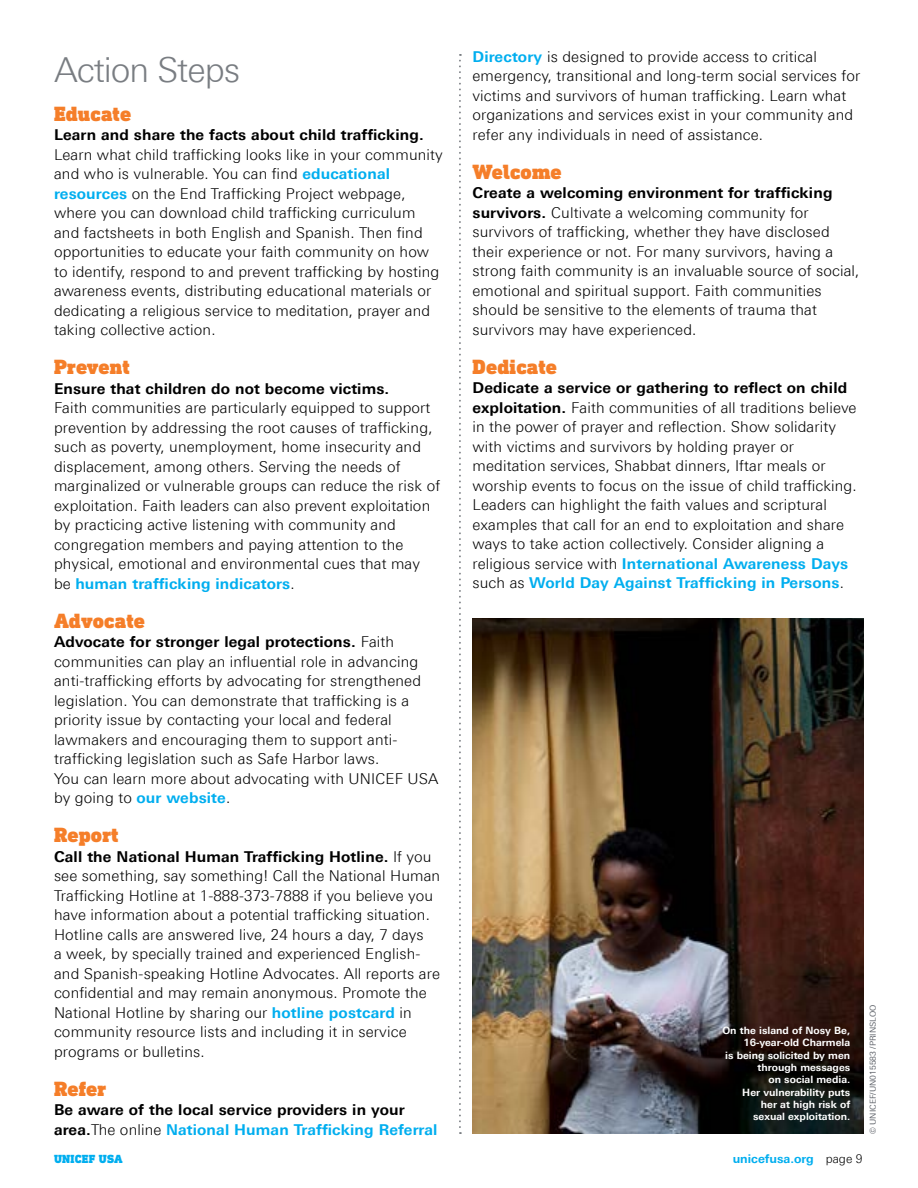
<style>
.page{position:relative;width:918px;height:1188px;background:#fff}
.page>*{position:absolute;margin:0;border:0;box-sizing:border-box;transform-origin:0 0}
.t1{font:300 34.5px "Linotype Univers 330";letter-spacing:-.03em;color:#797d82}
.t2{font:900 21px "DIN Next Slab Pro";letter-spacing:.01em;color:#f57e29}
.t3{font:300 15px/19.5px "Linotype Univers 330";letter-spacing:.01em;color:#000}
.t4{font:700 15px/19.5px "Linotype Univers 630";letter-spacing:.01em;color:#000}
.t5{font:700 15px/19.5px "Linotype Univers 630";letter-spacing:.01em;color:#00aeef}
.t6{font:700 12px "Linotype Univers 630";color:#00aeef}
.t7{font:900 12px "DIN Next Slab Pro";letter-spacing:.02em;color:#00aeef}
.t8{font:700 10.2px/12.3px "Linotype Univers 630";color:#fff;text-align:right}
.t9{font:8.25px "Linotype Univers 430";color:#5f636a}
.s1{font-family:"Linotype Univers 630";font-weight:700;color:#00aeef}
.s2{font-family:"Linotype Univers 330";font-weight:300;color:#000}
.s3{font-family:"Linotype Univers 330";font-weight:300}
.s4{color:#00aeef}
.s5{font-family:"Linotype Univers 630";font-weight:700}
</style>
<div class="page">
<svg style="left:459px;top:54px;width:2px;height:1080px"></svg>
<img style="left:472px;top:618px;width:392px;height:516px">
<h1 class="t1" style="left:54px;top:49px;width:188px">Action Steps</h1>
<h2 class="t2" style="left:54px;top:101px;width:79px">Educate</h2>
<p class="t4" style="left:54px;top:125px;width:371px">Learn and share the facts about child trafficking.</p>
<p class="t3" style="left:54px;top:144px;width:390px">Learn what child trafficking looks like in your community and who is vulnerable. You can find <span class="s1">educational resources</span> on the End Trafficking Project webpage, where you can download child trafficking curriculum and factsheets in both English and Spanish. Then find opportunities to educate your faith community on how to identify, respond to and prevent trafficking by hosting awareness events, distributing educational materials or dedicating a religious service to meditation, prayer and taking collective action.</p>
<h2 class="t2" style="left:54px;top:354px;width:77px">Prevent</h2>
<p class="t4" style="left:54px;top:378px;width:337px">Ensure that children do not become victims.</p>
<p class="t3" style="left:54px;top:398px;width:388px">Faith communities are particularly equipped to support prevention by addressing the root causes of trafficking, such as poverty, unemployment, home insecurity and displacement, among others. Serving the needs of marginalized or vulnerable groups can reduce the risk of exploitation. Faith leaders can also prevent exploitation by practicing active listening with community and congregation members and paying attention to the physical, emotional and environmental cues that may</p>
<p class="t5" style="left:54px;top:573px;width:242px"><span class="s2">be</span> human trafficking indicators<span class="s2">.</span></p>
<h2 class="t2" style="left:54px;top:608px;width:92px">Advocate</h2>
<p class="t4" style="left:54px;top:632px;width:342px">Advocate for stronger legal protections. <span class="s3">Faith</span></p>
<p class="t3" style="left:54px;top:651px;width:386px">communities can play an influential role in advancing anti-trafficking efforts by advocating for strengthened legislation. You can demonstrate that trafficking is a priority issue by contacting your local and federal lawmakers and encouraging them to support anti&shy;trafficking legislation such as Safe Harbor laws.<br>You can learn more about advocating with UNICEF USA by going to <span class="s1">our website</span>.</p>
<h2 class="t2" style="left:54px;top:822px;width:66px">Report</h2>
<p class="t4" style="left:54px;top:846px;width:379px">Call the National Human Trafficking Hotline. <span class="s3">If you</span></p>
<p class="t3" style="left:54px;top:866px;width:388px">see something, say something! Call the National Human Trafficking Hotline at 1-888-373-7888 if you believe you have information about a potential trafficking situation.<br>Hotline calls are answered live, 24 hours a day, 7 days<br>a week, by specially trained and experienced English&shy;and Spanish-speaking Hotline Advocates. All reports are confidential and may remain anonymous. Promote the National Hotline by sharing our <span class="s1">hotline postcard</span> in community resource lists and including it in service programs or bulletins.</p>
<h2 class="t2" style="left:54px;top:1076px;width:54px">Refer</h2>
<p class="t4" style="left:54px;top:1100px;width:385px">Be aware of the local service providers in your area.<span class="s3">The online</span> <span class="s4">National Human Trafficking Referral</span></p>
<p class="t3" style="left:472px;top:47px;width:389px"><span class="s1">Directory</span> is designed to provide access to critical emergency, transitional and long-term social services for victims and survivors of human trafficking. Learn what organizations and services exist in your community and refer any individuals in need of assistance.</p>
<h2 class="t2" style="left:472px;top:159px;width:91px">Welcome</h2>
<p class="t4" style="left:472px;top:183px;width:361px">Create a welcoming environment for trafficking</p>
<p class="t3" style="left:472px;top:203px;width:388px"><span class="s5">survivors.</span> Cultivate a welcoming community for survivors of trafficking, whether they have disclosed their experience or not. For many survivors, having a strong faith community is an invaluable source of social, emotional and spiritual support. Faith communities should be sensitive to the elements of trauma that survivors may have experienced.</p>
<h2 class="t2" style="left:472px;top:354px;width:86px">Dedicate</h2>
<p class="t4" style="left:472px;top:378px;width:376px">Dedicate a service or gathering to reflect on child</p>
<p class="t3" style="left:472px;top:398px;width:386px"><span class="s5">exploitation.</span> Faith communities of all traditions believe in the power of prayer and reflection. Show solidarity with victims and survivors by holding prayer or meditation services, Shabbat dinners, Iftar meals or worship events to focus on the issue of child trafficking.<br>Leaders can highlight the faith values and scriptural examples that call for an end to exploitation and share ways to take action collectively. Consider aligning a</p>
<p class="t5" style="left:472px;top:554px;width:377px"><span class="s2">religious service with</span> International Awareness Days <span class="s2">such as</span> World Day Against Trafficking in Persons<span class="s2">.</span></p>
<p class="t8" style="left:722px;top:1024px;width:129px">On the island of Nosy Be,<br>16-year-old Charmela<br>is being solicited by men through messages<br>on social media.<br>Her vulnerability puts<br>her at high risk of<br>sexual exploitation.</p>
<p class="t9" style="left:868px;top:1134px;width:131px;rotate:-90deg">© UNICEF/UN015583 /PRINSLOO</p>
<p class="t7" style="left:54px;top:1151px;width:70px">UNICEF USA</p>
<p class="t6" style="left:733px;top:1151px;width:131px">unicefusa.org <span class="s2">page 9</span></p>
</div>
